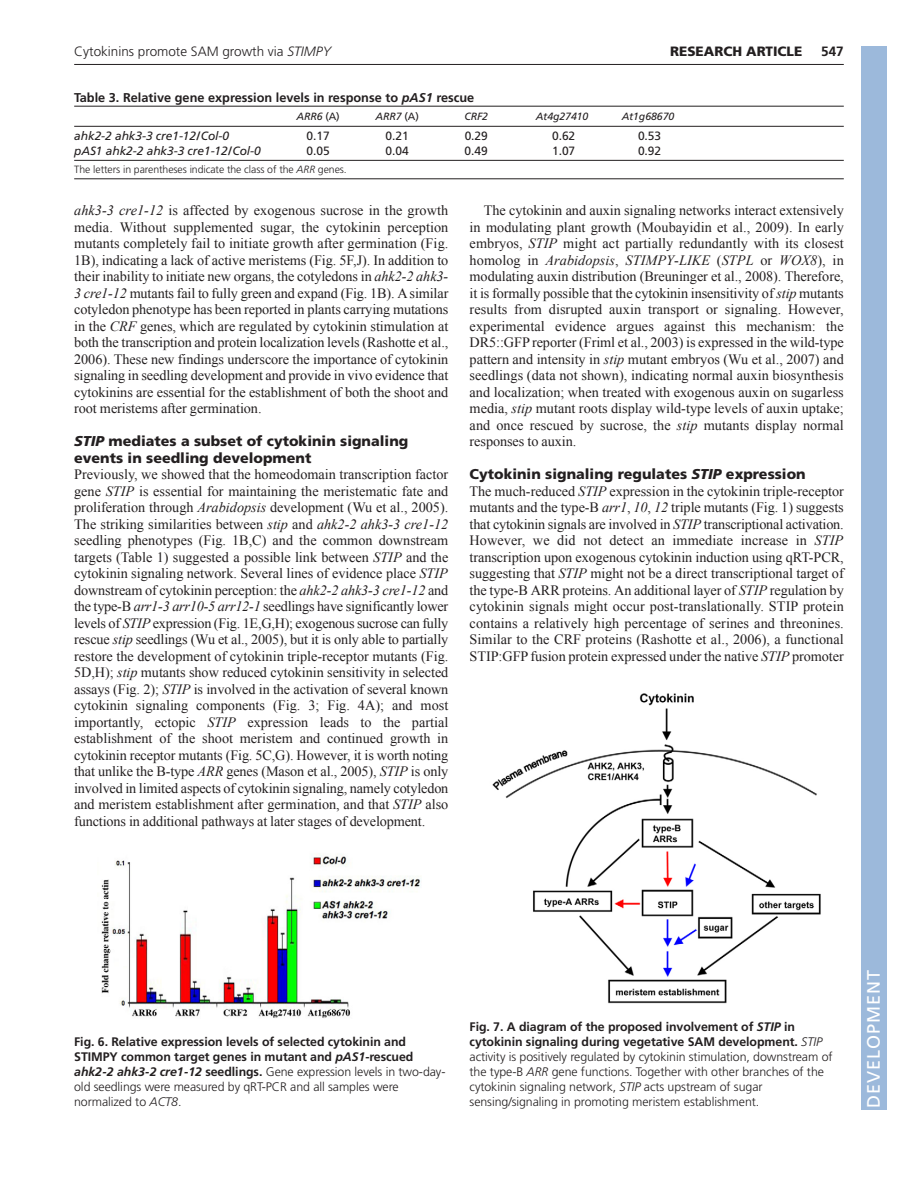
<style>
.page{position:relative;width:918px;height:1188px;background:#fff}
.page>*{position:absolute;margin:0;border:0;box-sizing:border-box;transform-origin:0 0}
.t1{font:18px "Frutiger LT Std";letter-spacing:.055em;color:#fff}
.t2{font:14.25px/16.5px "Times New Roman";letter-spacing:-.005em;color:#231f20;text-align:justify}
.t3{font:900 14.25px/16.5px "Frutiger LT Std";color:#231f20}
.t4{font:300 13.5px "Frutiger LT Std";color:#231f20}
.t5{font:900 13.5px "Frutiger LT Std";color:#231f20}
.t6{font:700 13.5px "Frutiger LT Std";color:#231f20}
.t7{font:700 12.75px "Frutiger LT Std";color:#231f20}
.t8{font:300 12.3px/15px "Frutiger LT Std";letter-spacing:-.005em;color:#231f20}
.t9{font:700 12.3px/15px "Frutiger LT Std";letter-spacing:-.005em;color:#231f20}
.t10{font:italic 12px "Frutiger LT Std";letter-spacing:-.005em;color:#231f20}
.t11{font:12px "Frutiger LT Std";letter-spacing:-.005em;color:#231f20}
.t12{font:300 10.5px "Frutiger LT Std";letter-spacing:-.005em;color:#231f20}
.t13{font:italic 10.5px "Frutiger LT Std";letter-spacing:-.005em;color:#231f20}
.s1{font-style:italic}
.s2{font-style:normal}
.s3{font-weight:700;font-style:normal}
.s4{font-weight:300}
.s5{font-weight:300;font-style:italic}
.s6{font-weight:700}
.s7{font-weight:700;font-style:italic}
</style>
<div class="page">
<hr style="left:74px;top:64px;width:770px;height:1px;background:#231f20">
<hr style="left:74px;top:106px;width:770px;height:1px;background:#231f20">
<hr style="left:74px;top:126px;width:770px;height:1px;background:#231f20">
<hr style="left:74px;top:160px;width:770px;height:1px;background:#231f20">
<hr style="left:74px;top:179px;width:770px;height:1px;background:#231f20">
<img style="left:101px;top:855px;width:320px;height:163px">
<img style="left:492px;top:693px;width:329px;height:311px">
<div style="left:861px;top:46px;width:25px;height:1064px;background:#9cb9db"></div>
<p class="t4" style="left:74px;top:46px;width:258px">Cytokinins promote SAM growth via <span class="s1">STIMPY</span></p>
<p class="t5" style="left:670px;top:46px;width:134px">RESEARCH ARTICLE</p>
<p class="t6" style="left:821px;top:46px;width:24px">547</p>
<p class="t7" style="left:74px;top:92px;width:402px">Table 3. Relative gene expression levels in response to <span class="s1">pAS1</span> rescue</p>
<p class="t13" style="left:296px;top:112px;width:45px">ARR6 <span class="s2">(A)</span></p>
<p class="t13" style="left:376px;top:112px;width:45px">ARR7 <span class="s2">(A)</span></p>
<p class="t13" style="left:464px;top:112px;width:25px">CRF2</p>
<p class="t13" style="left:536px;top:112px;width:54px">At4g27410</p>
<p class="t13" style="left:622px;top:112px;width:54px">At1g68670</p>
<p class="t10" style="left:74px;top:131px;width:156px">ahk2-2 ahk3-3 cre1-12<span class="s3">/</span>Col-0</p>
<p class="t11" style="left:307px;top:131px;width:25px">0.17</p>
<p class="t11" style="left:386px;top:131px;width:25px">0.21</p>
<p class="t11" style="left:465px;top:131px;width:25px">0.29</p>
<p class="t11" style="left:552px;top:131px;width:25px">0.62</p>
<p class="t11" style="left:638px;top:131px;width:25px">0.53</p>
<p class="t10" style="left:74px;top:146px;width:188px">pAS1 ahk2-2 ahk3-3 cre1-12<span class="s3">/</span>Col-0</p>
<p class="t11" style="left:307px;top:146px;width:25px">0.05</p>
<p class="t11" style="left:386px;top:146px;width:25px">0.04</p>
<p class="t11" style="left:465px;top:146px;width:25px">0.49</p>
<p class="t11" style="left:552px;top:146px;width:25px">1.07</p>
<p class="t11" style="left:638px;top:146px;width:25px">0.92</p>
<p class="t12" style="left:74px;top:165px;width:274px">The letters in parentheses indicate the class of the <span class="s1">ARR</span> genes.</p>
<p class="t2" style="left:74px;top:202px;width:376px"><span class="s1">ahk3-3 cre1-12</span> is affected by exogenous sucrose in the growth media. Without supplemented sugar, the cytokinin perception mutants completely fail to initiate growth after germination (Fig.<br>1B), indicating a lack of active meristems (Fig. 5F,J). In addition to their inability to initiate new organs, the cotyledons in <span class="s1">ahk2-2 ahk3- 3 cre1-12</span> mutants fail to fully green and expand (Fig. 1B). A similar cotyledon phenotype has been reported in plants carrying mutations in the <span class="s1">CRF</span> genes, which are regulated by cytokinin stimulation at both the transcription and protein localization levels (Rashotte et al., 2006). These new findings underscore the importance of cytokinin signaling in seedling development and provide in vivo evidence that cytokinins are essential for the establishment of both the shoot and root meristems after germination.</p>
<p class="t3" style="left:74px;top:434px;width:336px"><span class="s1">STIP</span> mediates a subset of cytokinin signaling events in seedling development</p>
<p class="t2" style="left:74px;top:466px;width:376px">Previously, we showed that the homeodomain transcription factor gene <span class="s1">STIP</span> is essential for maintaining the meristematic fate and proliferation through <span class="s1">Arabidopsis</span> development (Wu et al., 2005).<br>The striking similarities between <span class="s1">stip</span> and <span class="s1">ahk2-2 ahk3-3 cre1-12 </span>seedling phenotypes (Fig. 1B,C) and the common downstream targets (Table 1) suggested a possible link between <span class="s1">STIP</span> and the cytokinin signaling network. Several lines of evidence place <span class="s1">STIP </span>downstream of cytokinin perception: the <span class="s1">ahk2-2 ahk3-3 cre1-12</span> and the type-B <span class="s1">arr1-3 arr10-5 arr12-1</span> seedlings have significantly lower levels of <span class="s1">STIP</span> expression (Fig. 1E,G,H); exogenous sucrose can fully rescue <span class="s1">stip</span> seedlings (Wu et al., 2005), but it is only able to partially restore the development of cytokinin triple-receptor mutants (Fig.<br>5D,H); <span class="s1">stip</span> mutants show reduced cytokinin sensitivity in selected assays (Fig. 2); <span class="s1">STIP</span> is involved in the activation of several known cytokinin signaling components (Fig. 3; Fig. 4A); and most importantly, ectopic <span class="s1">STIP</span> expression leads to the partial establishment of the shoot meristem and continued growth in cytokinin receptor mutants (Fig. 5C,G). However, it is worth noting that unlike the B-type <span class="s1">ARR</span> genes (Mason et al., 2005), <span class="s1">STIP</span> is only involved in limited aspects of cytokinin signaling, namely cotyledon and meristem establishment after germination, and that <span class="s1">STIP</span> also functions in additional pathways at later stages of development.</p>
<p class="t2" style="left:470px;top:202px;width:376px;text-indent:14px">The cytokinin and auxin signaling networks interact extensively in modulating plant growth (Moubayidin et al., 2009). In early embryos, <span class="s1">STIP</span> might act partially redundantly with its closest homolog in <span class="s1">Arabidopsis</span>, <span class="s1">STIMPY</span>-<span class="s1">LIKE</span> (<span class="s1">STPL</span> or <span class="s1">WOX8</span>), in modulating auxin distribution (Breuninger et al., 2008). Therefore, it is formally possible that the cytokinin insensitivity of <span class="s1">stip</span> mutants results from disrupted auxin transport or signaling. However, experimental evidence argues against this mechanism: the DR5::GFP reporter (Friml et al., 2003) is expressed in the wild-type pattern and intensity in <span class="s1">stip</span> mutant embryos (Wu et al., 2007) and seedlings (data not shown), indicating normal auxin biosynthesis and localization; when treated with exogenous auxin on sugarless media, <span class="s1">stip</span> mutant roots display wild-type levels of auxin uptake; and once rescued by sucrose, the <span class="s1">stip</span> mutants display normal responses to auxin.</p>
<p class="t3" style="left:470px;top:467px;width:338px">Cytokinin signaling regulates <span class="s1">STIP</span> expression</p>
<p class="t2" style="left:470px;top:483px;width:376px">The much-reduced <span class="s1">STIP</span> expression in the cytokinin triple-receptor mutants and the type-B <span class="s1">arr1</span>, <span class="s1">10</span>, <span class="s1">12</span> triple mutants (Fig. 1) suggests that cytokinin signals are involved in <span class="s1">STIP</span> transcriptional activation.<br>However, we did not detect an immediate increase in <span class="s1">STIP </span>transcription upon exogenous cytokinin induction using qRT-PCR, suggesting that <span class="s1">STIP</span> might not be a direct transcriptional target of the type-B ARR proteins. An additional layer of <span class="s1">STIP</span> regulation by cytokinin signals might occur post-translationally. STIP protein contains a relatively high percentage of serines and threonines.<br>Similar to the CRF proteins (Rashotte et al., 2006), a functional STIP:GFP fusion protein expressed under the native <span class="s1">STIP</span> promoter</p>
<p class="t9" style="left:74px;top:1035px;width:373px">Fig. 6. Relative expression levels of selected cytokinin and STIMPY common target genes in mutant and <span class="s1">pAS1</span>-rescued <span class="s1">ahk2-2 ahk3-2 cre1-12</span> seedlings. <span class="s4">Gene expression levels in two-day&shy;old seedlings were measured by qRT-PCR and all samples were normalized to</span> <span class="s5">ACT8</span><span class="s4">.</span></p>
<p class="t8" style="left:470px;top:1020px;width:365px"><span class="s6">Fig. 7. A diagram of the proposed involvement of</span> <span class="s7">STIP</span> <span class="s6">in cytokinin signaling during vegetative SAM development.</span> <span class="s1">STIP </span>activity is positively regulated by cytokinin stimulation, downstream of the type-B <span class="s1">ARR</span> gene functions. Together with other branches of the cytokinin signaling network, <span class="s1">STIP</span> acts upstream of sugar sensing/signaling in promoting meristem establishment.</p>
<p class="t1" style="left:863px;top:1108px;width:140px;rotate:-90deg">DEVELOPMENT</p>
</div>
